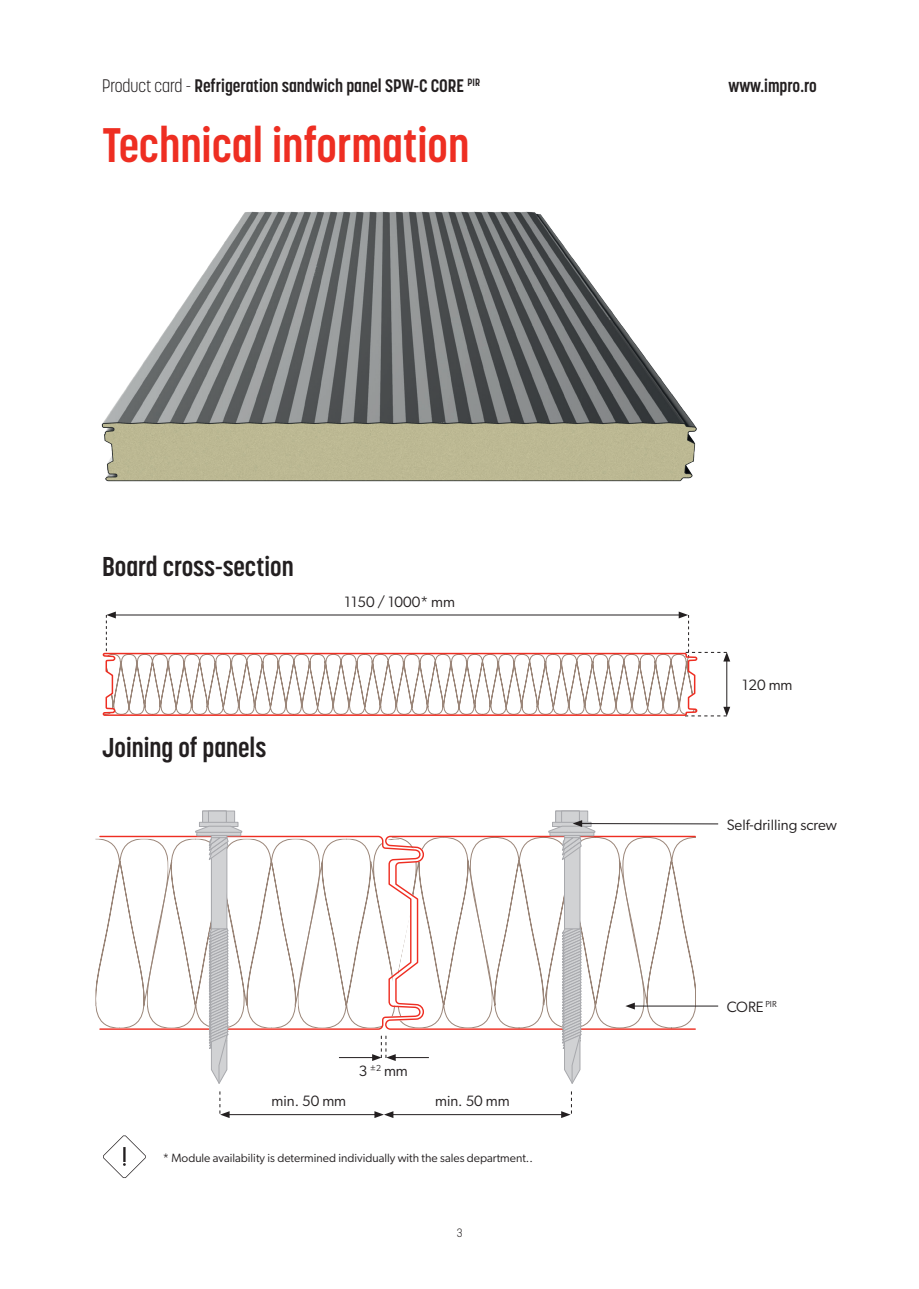
<style>
.page{position:relative;width:919px;height:1289px;background:#fff}
.page>*{position:absolute;margin:0;border:0;box-sizing:border-box;transform-origin:0 0}
.t1{font:700 48px "Korolev Condensed";color:#ee2e22}
.t2{font:700 27px "Korolev Condensed";color:#231f20}
.t3{font:700 18px "Korolev Condensed";color:#231f20}
.t4{font:15px "Gibson";color:#231f20}
.t5{font:12px "Gibson";color:#231f20}
.t6{font:300 12px "Korolev Condensed";color:#231f20}
.s1{font-weight:300}
</style>
<div class="page">
<img style="left:101px;top:211px;width:596px;height:271px">
<svg style="left:103px;top:1135px;width:43px;height:42px"></svg>
<svg style="left:102px;top:611px;width:628px;height:105px"></svg>
<div style="left:555px;top:810px;width:33px;height:13px;background:#d1d2d4;border:1px solid #a8a9ad"></div>
<div style="left:555px;top:810px;width:24px;height:13px;background:#d1d2d4;border:1px solid #a8a9ad"></div>
<div style="left:561px;top:810px;width:18px;height:13px;background:#d1d2d4;border:1px solid #a8a9ad"></div>
<div style="left:202px;top:810px;width:33px;height:13px;background:#d1d2d4;border:1px solid #a8a9ad"></div>
<div style="left:202px;top:810px;width:25px;height:13px;background:#d1d2d4;border:1px solid #a8a9ad"></div>
<div style="left:208px;top:810px;width:19px;height:13px;background:#d1d2d4;border:1px solid #a8a9ad"></div>
<hr style="left:579px;top:823px;width:139px;height:1px;background:#231f20">
<hr style="left:632px;top:1005px;width:86px;height:1px;background:#231f20">
<svg style="left:95px;top:820px;width:600px;height:264px"></svg>
<hr style="left:227px;top:1114px;width:150px;height:1px;background:#231f20">
<hr style="left:391px;top:1114px;width:172px;height:1px;background:#231f20">
<svg style="left:374px;top:1111px;width:19px;height:7px"></svg>
<svg style="left:561px;top:1091px;width:11px;height:27px"></svg>
<svg style="left:219px;top:1091px;width:10px;height:27px"></svg>
<h3 class="t3" style="left:102px;top:75px;width:379px"><span class="s1">Product card -</span> Refrigeration sandwich panel SPW-C CORE <sup>PIR</sup></h3>
<h3 class="t3" style="left:728px;top:75px;width:90px">www.impro.ro</h3>
<h1 class="t1" style="left:102px;top:117px;width:368px">Technical information</h1>
<h2 class="t2" style="left:102px;top:550px;width:193px">Board cross-section</h2>
<h2 class="t2" style="left:102px;top:731px;width:166px">Joining of panels</h2>
<p class="t4" style="left:344px;top:592px;width:112px">1150 / 1000* mm</p>
<p class="t4" style="left:358px;top:1061px;width:51px">3 <sup>±2</sup> mm</p>
<p class="t4" style="left:271px;top:1092px;width:76px">min. 50 mm</p>
<p class="t4" style="left:435px;top:1092px;width:76px">min. 50 mm</p>
<p class="t5" style="left:163px;top:1150px;width:372px">* Module availability is determined individually with the sales department..</p>
<p class="t6" style="left:456px;top:1225px;width:7px">3</p>
<p class="t4" style="left:742px;top:676px;width:52px">120 mm</p>
<p class="t4" style="left:726px;top:815px;width:112px">Self-drilling screw</p>
<p class="t4" style="left:726px;top:997px;width:51px">CORE <sup>PIR</sup></p>
</div>
